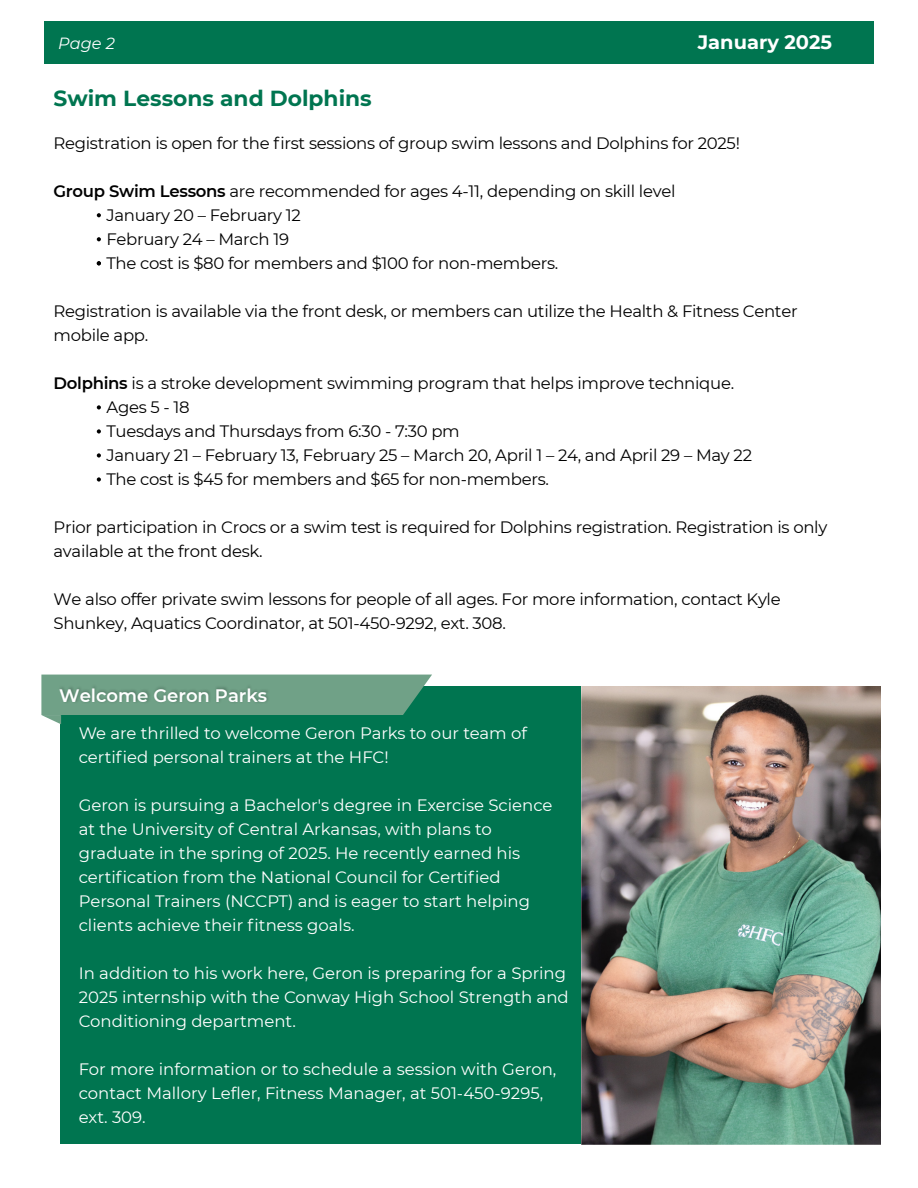
<style>
.page{position:relative;width:918px;height:1188px;background:#fff}
.page>*{position:absolute;margin:0;border:0;box-sizing:border-box;transform-origin:0 0}
.t1{font:700 21.75px "Montserrat";color:#007550}
.t2{font:700 19.35px "Montserrat";color:#fff}
.t3{font:600 18px "Montserrat";color:#fff}
.t4{font:16.5px/24px "Montserrat";letter-spacing:-.02em;color:#000}
.t5{font:16.5px/24px "Montserrat";color:#fff}
.t6{font:italic 16.2px "Montserrat";color:#fff}
.s1{font-weight:600}
</style>
<div class="page">
<div style="left:45px;top:21px;width:829px;height:42px;background:#007550"></div>
<div style="left:60px;top:686px;width:522px;height:457px;background:#007550"></div>
<svg style="left:41px;top:675px;width:391px;height:49px"></svg>
<img style="left:56px;top:684px;width:368px;height:30px">
<svg style="left:97px;top:213px;width:4px;height:4px"></svg>
<svg style="left:97px;top:237px;width:4px;height:4px"></svg>
<svg style="left:97px;top:261px;width:4px;height:4px"></svg>
<svg style="left:97px;top:405px;width:4px;height:4px"></svg>
<svg style="left:97px;top:429px;width:4px;height:5px"></svg>
<svg style="left:97px;top:453px;width:4px;height:5px"></svg>
<svg style="left:97px;top:477px;width:4px;height:5px"></svg>
<img style="left:581px;top:686px;width:299px;height:459px">
<p class="t6" style="left:58px;top:32px;width:58px">Page 2</p>
<p class="t2" style="left:698px;top:28px;width:136px">January 2025</p>
<h1 class="t1" style="left:54px;top:82px;width:320px">Swim Lessons and Dolphins</h1>
<p class="t4" style="left:54px;top:131px;width:688px">Registration is open for the first sessions of group swim lessons and Dolphins for 2025!</p>
<p class="t4" style="left:106px;top:179px;width:570px;text-indent:-53px"><span class="s1">Group Swim Lessons</span> are recommended for ages 4-11, depending on skill level January 20 – February 12<br>February 24 – March 19<br>The cost is $80 for members and $100 for non-members.</p>
<p class="t4" style="left:54px;top:299px;width:746px">Registration is available via the front desk, or members can utilize the Health &amp; Fitness Center mobile app.</p>
<p class="t4" style="left:106px;top:371px;width:647px;text-indent:-53px"><span class="s1">Dolphins</span> is a stroke development swimming program that helps improve technique.<br>Ages 5 - 18<br>Tuesdays and Thursdays from 6:30 - 7:30 pm<br>January 21 – February 13, February 25 – March 20, April 1 – 24, and April 29 – May 22<br>The cost is $45 for members and $65 for non-members.</p>
<p class="t4" style="left:54px;top:515px;width:775px">Prior participation in Crocs or a swim test is required for Dolphins registration. Registration is only available at the front desk.</p>
<p class="t4" style="left:54px;top:587px;width:729px">We also offer private swim lessons for people of all ages. For more information, contact Kyle<br>Shunkey, Aquatics Coordinator, at 501-450-9292, ext. 308.</p>
<p class="t3" style="left:59px;top:682px;width:210px">Welcome Geron Parks</p>
<p class="t5" style="left:79px;top:721px;width:450px">We are thrilled to welcome Geron Parks to our team of certified personal trainers at the HFC!</p>
<p class="t5" style="left:79px;top:793px;width:475px">Geron is pursuing a Bachelor's degree in Exercise Science at the University of Central Arkansas, with plans to graduate in the spring of 2025. He recently earned his certification from the National Council for Certified Personal Trainers (NCCPT) and is eager to start helping clients achieve their fitness goals.</p>
<p class="t5" style="left:79px;top:961px;width:491px">In addition to his work here, Geron is preparing for a Spring<br>2025 internship with the Conway High School Strength and<br>Conditioning department.</p>
<p class="t5" style="left:79px;top:1057px;width:479px">For more information or to schedule a session with Geron, contact Mallory Lefler, Fitness Manager, at 501-450-9295, ext. 309.</p>
</div>
